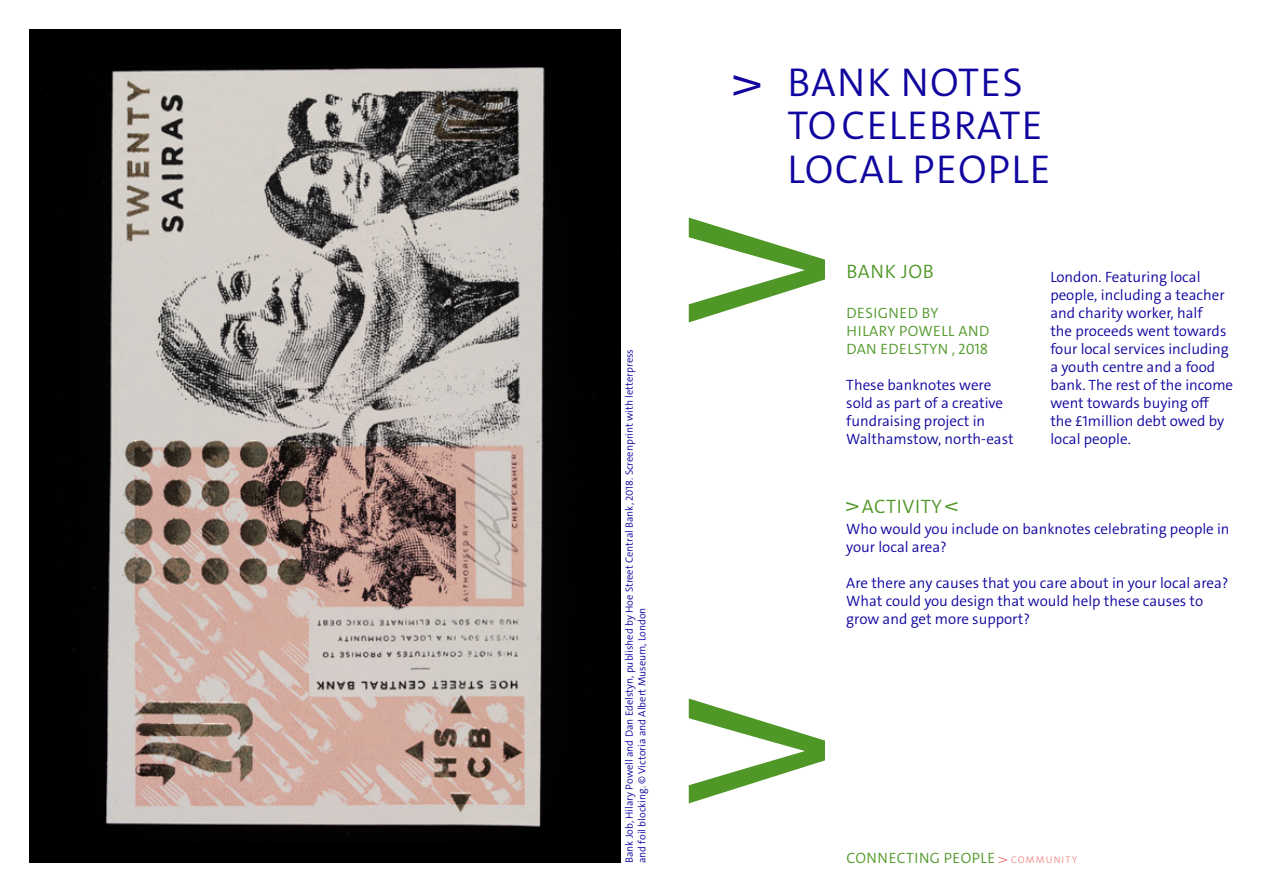
<style>
.page{position:relative;width:1263px;height:893px;background:#fff}
.page>*{position:absolute;margin:0;border:0;box-sizing:border-box;transform-origin:0 0}
.t1{font:300 40.5px/43.5px "V&A The Sans C6 s";letter-spacing:.03em;color:#10069f}
.t2{font:300 19.5px "V&A The Sans C6 s";letter-spacing:.03em;color:#4f9726}
.t3{font:300 15px/18px "V&A The Sans C6 s";color:#10069f}
.t4{font:300 15px/18px "V&A The Sans C6 s";letter-spacing:.03em;color:#4f9726}
.t5{font:300 10.5px/12.6px "V&A The Sans C6 s";color:#10069f}
.s1{font-size:9.75px;color:#ed8a85}
</style>
<div class="page">
<svg style="left:733px;top:75px;width:27px;height:21px"></svg>
<svg style="left:846px;top:502px;width:12px;height:9px"></svg>
<svg style="left:945px;top:502px;width:12px;height:9px"></svg>
<div style="left:30px;top:30px;width:591px;height:833px;background:#000"></div>
<img style="left:41px;top:67px;width:554px;height:767px">
<svg style="left:998px;top:857px;width:9px;height:6px"></svg>
<svg style="left:689px;top:218px;width:136px;height:104px"></svg>
<svg style="left:689px;top:698px;width:136px;height:105px"></svg>
<p class="t5" style="left:623px;top:863px;width:516px;rotate:-90deg">Bank Job, Hilary Powell and Dan Edelstyn, published by Hoe Street Central Bank, 2018. Screenprint with letterpress and foil blocking. © Victoria and Albert Museum, London</p>
<h1 class="t1" style="left:787px;top:61px;width:265px">BANK NOTES<br>TOCELEBRATE<br>LOCAL PEOPLE</h1>
<h2 class="t2" style="left:846px;top:259px;width:89px">BANK JOB</h2>
<p class="t4" style="left:846px;top:304px;width:144px">DESIGNED BY<br>HILARY POWELL AND<br>DAN EDELSTYN , 2018</p>
<p class="t3" style="left:846px;top:376px;width:169px">These banknotes were sold as part of a creative fundraising project in<br>Walthamstow, north-east</p>
<p class="t3" style="left:1050px;top:268px;width:184px">London. Featuring local people, including a teacher and charity worker, half<br>the proceeds went towards four local services including a youth centre and a food bank. The rest of the income went towards buying off the £1million debt owed by local people.</p>
<h2 class="t2" style="left:862px;top:494px;width:81px">ACTIVITY</h2>
<p class="t3" style="left:846px;top:520px;width:385px">Who would you include on banknotes celebrating people in your local area?</p>
<p class="t3" style="left:846px;top:574px;width:384px">Are there any causes that you care about in your local area?<br>What could you design that would help these causes to grow and get more support?</p>
<p class="t4" style="left:846px;top:849px;width:232px">CONNECTING PEOPLE <span class="s1">COMMUNITY</span></p>
</div>
